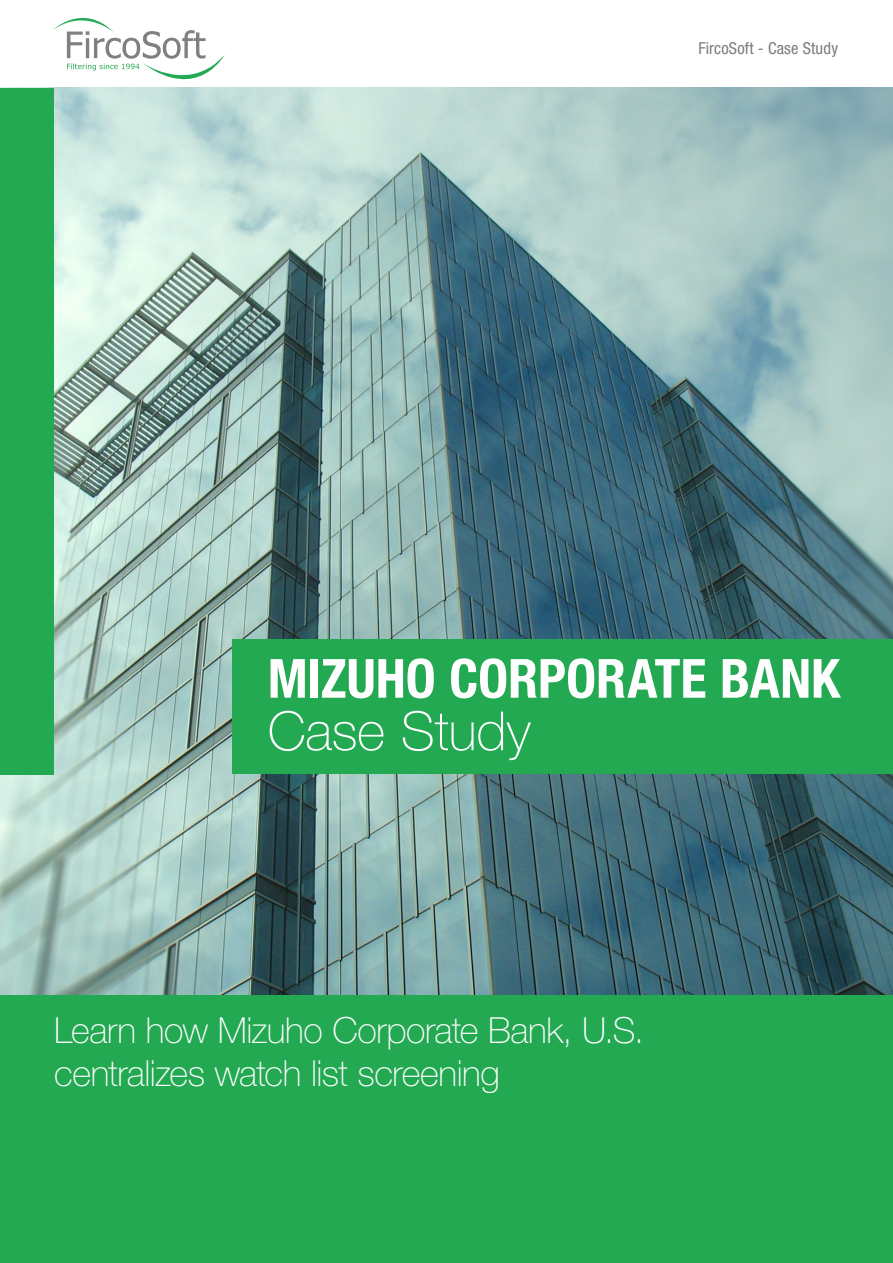
<style>
.page{position:relative;width:893px;height:1263px;background:#fff}
.page>*{position:absolute;margin:0;border:0;box-sizing:border-box;transform-origin:0 0}
.t1{font:700 condensed 54px "Helvetica Neue LT Std";color:#fff}
.t2{font:100 54px "Helvetica Neue LT Std";letter-spacing:-.005em;color:#fff}
.t3{font:100 36px/43.2px "Helvetica Neue LT Std";letter-spacing:-.01em;color:#fff}
.Document___Page_Numb{font:condensed 16.5px "Helvetica Neue LT Std";letter-spacing:.01em;color:#787e7d}
</style>
<div class="page">
<img style="left:0;top:87px;width:893px;height:908px">
<div style="left:232px;top:639px;width:661px;height:135px;background:#24a953"></div>
<div style="left:0;top:995px;width:893px;height:268px;background:#24a953"></div>
<svg style="left:53px;top:18px;width:172px;height:61px"></svg>
<div style="left:0;top:89px;width:53px;height:686px;background:#24a953"></div>
<p class="Document___Page_Numb" style="left:698px;top:39px;width:141px">FircoSoft - Case Study</p>
<h1 class="t1" style="left:268px;top:646px;width:574px">MIZUHO CORPORATE BANK</h1>
<h1 class="t2" style="left:268px;top:700px;width:264px">Case Study</h1>
<h3 class="t3" style="left:54px;top:1009px;width:592px">Learn how Mizuho Corporate Bank, U.S. centralizes watch list screening</h3>
</div>
